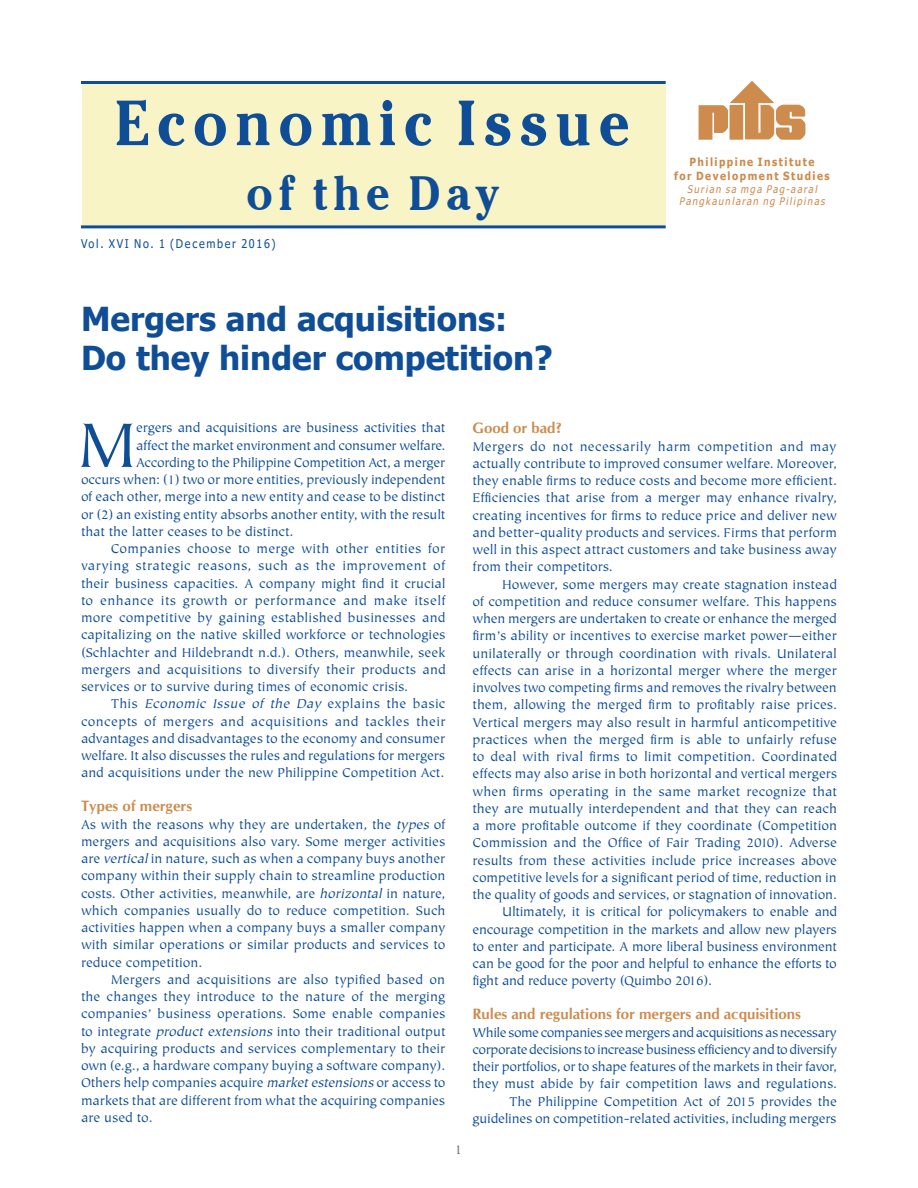
<style>
.page{position:relative;width:918px;height:1188px;background:#fff}
.page>*{position:absolute;margin:0;border:0;box-sizing:border-box;transform-origin:0 0}
.Body_-no_indent{font:70.5px "Tiepolo";color:#0f4d96}
.t1{font:700 63px "Cheltenham IT Cby BT";letter-spacing:.14em;color:#0f4d96;scale:.9 1}
.t2{font:700 48px "Cheltenham IT Cby BT";letter-spacing:.14em;color:#0f4d96;scale:.9 1}
.Headline{font:700 33px "Tahoma";color:#0f4d96}
.Subhead{font:700 15px "CG Omega";color:#cd8b4d}
.Body_indent{font:14.25px/17.2px "Tiepolo";letter-spacing:-.005em;color:#0f4d96;text-align:justify}
.Body_-no_indent-2{font:14.25px/17.2px "Tiepolo";letter-spacing:-.015em;color:#0f4d96;text-align:justify}
.t3{font:13.5px "Minion Pro";color:#231f20}
.t4{font:12px "Tahoma";letter-spacing:.155em;color:#0f4d96;scale:.9 1}
.t5{font:700 11.25px "Tahoma";letter-spacing:.145em;color:#cd8b4d;scale:.9 1}
.t6{font:italic 10.5px/12.6px "Tahoma";color:#cd8b4d;text-align:center;scale:.9 1}
.s1{font-style:italic}
</style>
<div class="page">
<div style="left:82px;top:84px;width:584px;height:141px;background:#f8f4c6"></div>
<hr style="left:81px;top:225px;width:585px;height:3px;background:#0f4d96">
<hr style="left:81px;top:81px;width:585px;height:3px;background:#0f4d96">
<img style="left:699px;top:81px;width:106px;height:58px">
<p class="t1" style="left:115px;top:84px;width:574px">Economic Issue</p>
<p class="t2" style="left:246px;top:164px;width:281px">of the Day</p>
<p class="t4" style="left:81px;top:235px;width:218px">Vol. XVI No. 1 (December 2016)</p>
<p class="Headline" style="left:81px;top:296px;width:428px">Mergers and acquisitions:</p>
<p class="Headline" style="left:81px;top:335px;width:473px">Do they hinder competition?</p>
<p class="t5" style="left:689px;top:154px;width:141px">Philippine Institute</p>
<p class="t5" style="left:674px;top:168px;width:175px">for Development Studies</p>
<p class="t6" style="left:679px;top:183px;width:166px">Surian sa mga Pag-aaral<br>Pangkaunlaran ng Pilipinas</p>
<p class="Body_-no_indent" style="left:77px;top:407px;width:62px">M</p>
<p class="Body_-no_indent-2" style="left:136px;top:420px;width:311px">ergers and acquisitions are business activities that</p>
<p class="Body_-no_indent-2" style="left:136px;top:437px;width:311px">affect the market environment and consumer welfare.</p>
<p class="Body_-no_indent-2" style="left:136px;top:454px;width:311px">According to the Philippine Competition Act, a merger</p>
<p class="Body_-no_indent-2" style="left:81px;top:472px;width:366px">occurs when: (1) two or more entities, previously independent</p>
<p class="Body_-no_indent-2" style="left:81px;top:489px;width:366px">of each other, merge into a new entity and cease to be distinct</p>
<p class="Body_-no_indent-2" style="left:81px;top:506px;width:366px">or (2) an existing entity absorbs another entity, with the result</p>
<p class="Body_-no_indent-2" style="left:81px;top:523px;width:214px">that the latter ceases to be distinct.</p>
<p class="Body_indent" style="left:81px;top:541px;width:366px;text-indent:30px">Companies choose to merge with other entities for varying strategic reasons, such as the improvement of their business capacities. A company might find it crucial to enhance its growth or performance and make itself more competitive by gaining established businesses and capitalizing on the native skilled workforce or technologies (Schlachter and Hildebrandt n.d.). Others, meanwhile, seek mergers and acquisitions to diversify their products and services or to survive during times of economic crisis.</p>
<p class="Body_indent" style="left:81px;top:696px;width:366px;text-indent:30px">This <span class="s1">Economic Issue of the Day</span> explains the basic concepts of mergers and acquisitions and tackles their advantages and disadvantages to the economy and consumer welfare. It also discusses the rules and regulations for mergers and acquisitions under the new Philippine Competition Act.</p>
<p class="Subhead" style="left:81px;top:797px;width:113px">Types of mergers</p>
<p class="Body_-no_indent-2" style="left:81px;top:816px;width:366px">As with the reasons why they are undertaken, the <span class="s1">types</span> of mergers and acquisitions also vary. Some merger activities are <span class="s1">vertical</span>in nature, such as when a company buys another company within their supply chain to streamline production costs. Other activities, meanwhile, are <span class="s1">horizontal</span> in nature, which companies usually do to reduce competition. Such activities happen when a company buys a smaller company with similar operations or similar products and services to reduce competition.</p>
<p class="Body_indent" style="left:81px;top:971px;width:366px;text-indent:30px">Mergers and acquisitions are also typified based on the changes they introduce to the nature of the merging companies’ business operations. Some enable companies to integrate <span class="s1">product extensions</span> into their traditional output by acquiring products and services complementary to their own (e.g., a hardware company buying a software company).<br>Others help companies acquire <span class="s1">marketestensions</span> or access to markets that are different from what the acquiring companies are used to.</p>
<p class="t3" style="left:456px;top:1140px;width:8px">1</p>
<p class="Subhead" style="left:472px;top:419px;width:91px">Good or bad?</p>
<p class="Body_-no_indent-2" style="left:472px;top:438px;width:366px">Mergers do not necessarily harm competition and may actually contribute to improved consumer welfare. Moreover, they enable firms to reduce costs and become more efficient.<br>Efficiencies that arise from a merger may enhance rivalry, creating incentives for firms to reduce price and deliver new and better-quality products and services. Firms that perform well in this aspect attract customers and take business away from their competitors.</p>
<p class="Body_indent" style="left:472px;top:576px;width:366px;text-indent:30px">However, some mergers may create stagnation instead of competition and reduce consumer welfare. This happens when mergers are undertaken to create or enhance the merged firm’s ability or incentives to exercise market power—either unilaterally or through coordination with rivals. Unilateral effects can arise in a horizontal merger where the merger involves two competing firms and removes the rivalry between them, allowing the merged firm to profitably raise prices.<br>Vertical mergers may also result in harmful anticompetitive practices when the merged firm is able to unfairly refuse to deal with rival firms to limit competition. Coordinated effects may also arise in both horizontal and vertical mergers when firms operating in the same market recognize that they are mutually interdependent and that they can reach a more profitable outcome if they coordinate (Competition Commission and the Office of Fair Trading 2010). Adverse results from these activities include price increases above competitive levels for a significant period of time, reduction in the quality of goods and services, or stagnation of innovation.</p>
<p class="Body_indent" style="left:472px;top:904px;width:366px;text-indent:30px">Ultimately, it is critical for policymakers to enable and encourage competition in the markets and allow new players to enter and participate. A more liberal business environment can be good for the poor and helpful to enhance the efforts to fight and reduce poverty (Quimbo 2016).</p>
<p class="Subhead" style="left:472px;top:1005px;width:330px">Rules and regulations for mergers and acquisitions</p>
<p class="Body_-no_indent-2" style="left:472px;top:1024px;width:366px;text-align:right">While some companies see mergers and acquisitions as necessary corporate decisions to increase business efficiency and to diversify their portfolios, or to shape features of the markets in their favor, they must abide by fair competition laws and regulations.<br>The Philippine Competition Act of 2015 provides the guidelines on competition-related activities, including mergers</p>
</div>
